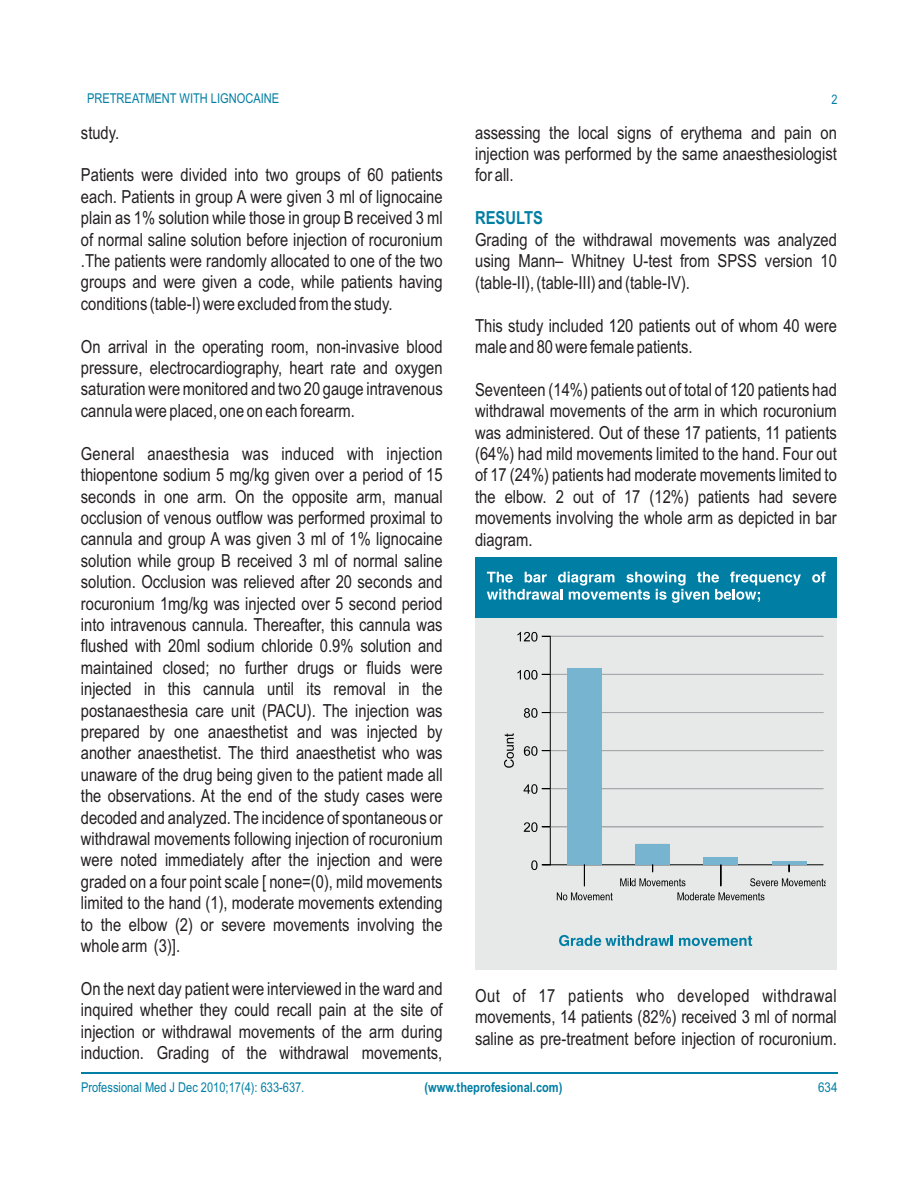
<style>
.page{position:relative;width:918px;height:1188px;background:#fff}
.page>*{position:absolute;margin:0;border:0;box-sizing:border-box;transform-origin:0 0}
.t1{font:18px/21.5px "Arial Narrow";color:#231f20}
.t2{font:18px "Arial Narrow";letter-spacing:.03em;color:#231f20}
.t3{font:700 18px "Arial Narrow";color:#007ea4}
.t4{font:13.5px "Arial Narrow";color:#007ea4}
.t5{font:700 13.5px "Arial Narrow";color:#007ea4}
.t6{font:13.5px "Arial Narrow";color:#007ea4;scale:1.04 1}
.t7{font:13.2px "Arial Narrow";color:#007ea4}
</style>
<div class="page">
<hr style="left:81px;top:1072px;width:756px;height:2px;background:#007ea4">
<div style="left:475px;top:557px;width:362px;height:412px;background:#e7e8e8"></div>
<hr style="left:550px;top:636px;width:1px;height:229px;background:#000">
<hr style="left:550px;top:865px;width:273px;height:1px;background:#000">
<div style="left:567px;top:669px;width:34px;height:196px;background:#76b4cf"></div>
<div style="left:636px;top:844px;width:34px;height:21px;background:#76b4cf"></div>
<div style="left:704px;top:857px;width:34px;height:8px;background:#76b4cf"></div>
<hr style="left:772px;top:861px;width:34px;height:4px;background:#76b4cf">
<svg style="left:504px;top:733px;width:10px;height:35px"></svg>
<svg style="left:584px;top:864px;width:1px;height:22px"></svg>
<svg style="left:557px;top:892px;width:56px;height:8px"></svg>
<svg style="left:620px;top:878px;width:65px;height:8px"></svg>
<svg style="left:720px;top:864px;width:1px;height:22px"></svg>
<svg style="left:677px;top:892px;width:88px;height:8px"></svg>
<svg style="left:750px;top:878px;width:76px;height:8px"></svg>
<svg style="left:531px;top:860px;width:20px;height:10px"></svg>
<svg style="left:524px;top:822px;width:300px;height:10px"></svg>
<svg style="left:524px;top:784px;width:300px;height:10px"></svg>
<svg style="left:524px;top:746px;width:300px;height:10px"></svg>
<svg style="left:524px;top:708px;width:300px;height:10px"></svg>
<svg style="left:517px;top:670px;width:307px;height:10px"></svg>
<svg style="left:517px;top:632px;width:307px;height:10px"></svg>
<div style="left:475px;top:557px;width:362px;height:60px;background:#007ea4"></div>
<svg style="left:812px;top:572px;width:14px;height:11px"></svg>
<svg style="left:487px;top:572px;width:314px;height:31px"></svg>
<svg style="left:679px;top:936px;width:73px;height:10px"></svg>
<svg style="left:559px;top:935px;width:114px;height:11px"></svg>
<p class="t4" style="left:87px;top:93px;width:194px">PRETREATMENT WITH LIGNOCAINE</p>
<p class="t7" style="left:832px;top:94px;width:8px">2</p>
<p class="t1" style="left:81px;top:123px;width:40px">study.</p>
<p class="t1" style="left:475px;top:123px;width:363px">assessing the local signs of erythema and pain on injection was performed by the same anaesthesiologist</p>
<p class="t1" style="left:81px;top:166px;width:363px">Patients were divided into two groups of 60 patients</p>
<p class="t1" style="left:475px;top:166px;width:40px">for all.</p>
<p class="t1" style="left:81px;top:188px;width:363px;text-align:justify">each. Patients in group A were given 3 ml of lignocaine plain as 1% solution while those in group B received 3 ml of normal saline solution before injection of rocuronium</p>
<p class="t3" style="left:475px;top:211px;width:69px">RESULTS</p>
<p class="t1" style="left:475px;top:231px;width:363px">Grading of the withdrawal movements was analyzed</p>
<p class="t1" style="left:81px;top:252px;width:363px">.The patients were randomly allocated to one of the two</p>
<p class="t1" style="left:475px;top:252px;width:363px">using Mann– Whitney U-test from SPSS version 10</p>
<p class="t1" style="left:81px;top:273px;width:363px">groups and were given a code, while patients having</p>
<p class="t1" style="left:475px;top:273px;width:216px">(table-II), (table-III) and (table-IV).</p>
<p class="t1" style="left:81px;top:295px;width:313px">conditions (table-I) were excluded from the study.</p>
<p class="t1" style="left:475px;top:316px;width:363px">This study included 120 patients out of whom 40 were</p>
<p class="t1" style="left:81px;top:337px;width:363px">On arrival in the operating room, non-invasive blood</p>
<p class="t1" style="left:475px;top:338px;width:219px">male and 80 were female patients.</p>
<p class="t1" style="left:81px;top:359px;width:363px">pressure, electrocardiography, heart rate and oxygen saturation were monitored and two 20 gauge intravenous</p>
<p class="t1" style="left:475px;top:380px;width:363px">Seventeen (14%) patients out of total of 120 patients had</p>
<p class="t1" style="left:81px;top:402px;width:276px">cannula were placed, one on each forearm.</p>
<p class="t1" style="left:475px;top:402px;width:363px">withdrawal movements of the arm in which rocuronium was administered. Out of these 17 patients, 11 patients</p>
<p class="t1" style="left:81px;top:444px;width:363px">General anaesthesia was induced with injection</p>
<p class="t1" style="left:475px;top:445px;width:363px">(64%) had mild movements limited to the hand. Four out</p>
<p class="t1" style="left:81px;top:466px;width:363px">thiopentone sodium 5 mg/kg given over a period of 15</p>
<p class="t1" style="left:475px;top:466px;width:363px">of 17 (24%) patients had moderate movements limited to</p>
<p class="t1" style="left:81px;top:487px;width:363px">seconds in one arm. On the opposite arm, manual</p>
<p class="t1" style="left:475px;top:487px;width:363px">the elbow. 2 out of 17 (12%) patients had severe</p>
<p class="t1" style="left:81px;top:509px;width:363px">occlusion of venous outflow was performed proximal to</p>
<p class="t1" style="left:475px;top:509px;width:363px">movements involving the whole arm as depicted in bar</p>
<p class="t1" style="left:81px;top:530px;width:363px">cannula and group A was given 3 ml of 1% lignocaine</p>
<p class="t1" style="left:475px;top:530px;width:59px">diagram.</p>
<p class="t1" style="left:81px;top:551px;width:363px;text-align:justify">solution while group B received 3 ml of normal saline solution. Occlusion was relieved after 20 seconds and rocuronium 1mg/kg was injected over 5 second period into intravenous cannula. Thereafter, this cannula was flushed with 20ml sodium chloride 0.9% solution and maintained closed; no further drugs or fluids were injected in this cannula until its removal in the postanaesthesia care unit (PACU). The injection was prepared by one anaesthetist and was injected by another anaesthetist. The third anaesthetist who was unaware of the drug being given to the patient made all the observations. At the end of the study cases were decoded and analyzed. The incidence of spontaneous or withdrawal movements following injection of rocuronium were noted immediately after the injection and were graded on a four point scale [ none=(0), mild movements limited to the hand (1), moderate movements extending to the elbow (2) or severe movements involving the whole arm (3)].</p>
<p class="t1" style="left:81px;top:979px;width:363px">On the next day patient were interviewed in the ward and</p>
<p class="t2" style="left:475px;top:989px;width:363px">Out of 17 patients who developed withdrawal</p>
<p class="t1" style="left:81px;top:1001px;width:363px">inquired whether they could recall pain at the site of</p>
<p class="t1" style="left:475px;top:1008px;width:363px">movements, 14 patients (82%) received 3 ml of normal</p>
<p class="t1" style="left:81px;top:1022px;width:363px">injection or withdrawal movements of the arm during</p>
<p class="t1" style="left:475px;top:1029px;width:363px">saline as pre-treatment before injection of rocuronium.</p>
<p class="t1" style="left:81px;top:1044px;width:363px">induction. Grading of the withdrawal movements,</p>
<p class="t4" style="left:81px;top:1082px;width:225px">Professional Med J Dec 2010;17(4): 633-637.</p>
<p class="t5" style="left:424px;top:1082px;width:140px">(www.theprofesional.com)</p>
<p class="t6" style="left:818px;top:1082px;width:20px">634</p>
</div>
